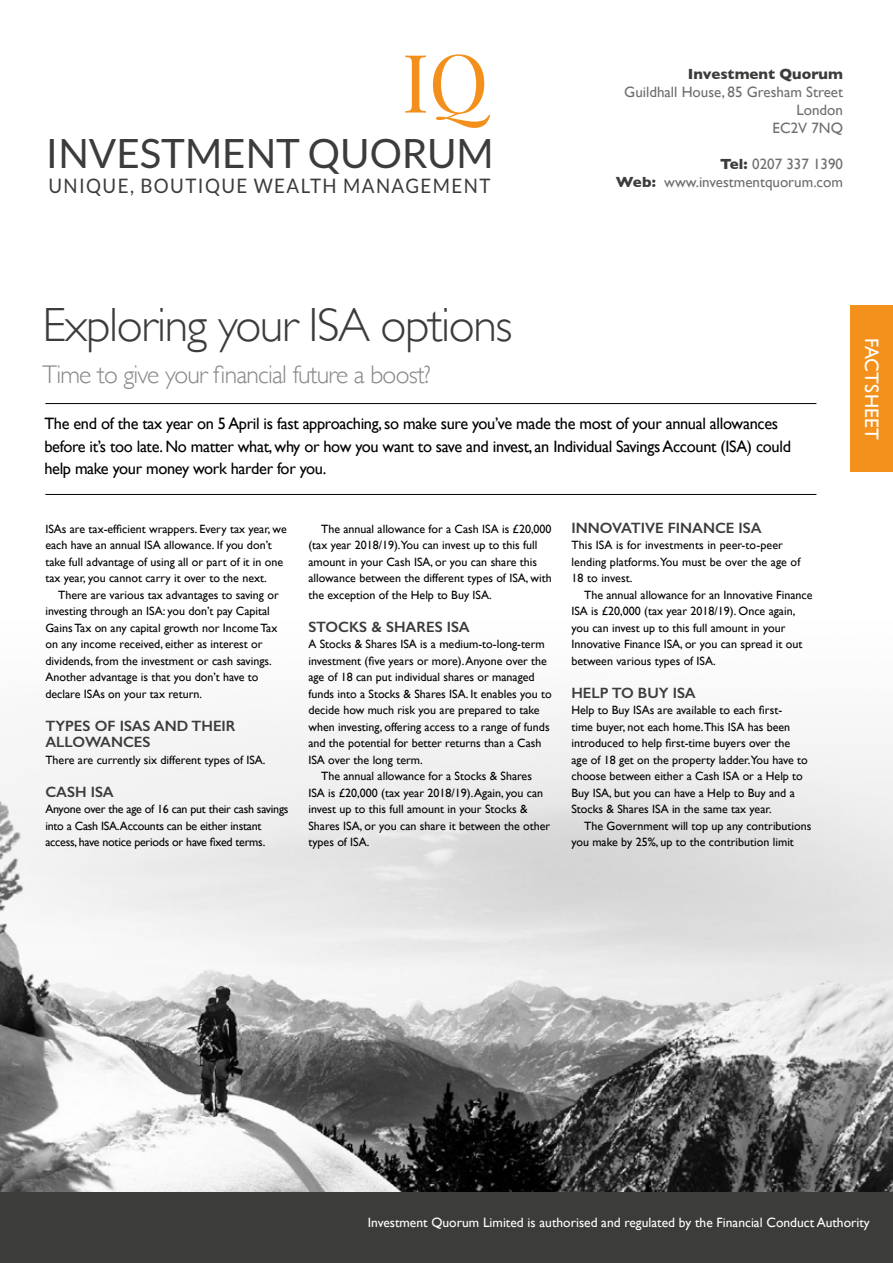
<style>
.page{position:relative;width:893px;height:1263px;background:#fff}
.page>*{position:absolute;margin:0;border:0;box-sizing:border-box;transform-origin:0 0}
.t1{font:80.85px "Playfair Display";color:#f3901b}
.t2{font:300 48px "Gill Sans";letter-spacing:-.03em;color:#3c3c3b}
.t3{font:40.35px "Lato";color:#3c3c3b}
.t4{font:300 25.5px "Gill Sans";letter-spacing:-.03em;color:#878787}
.t5{font:19.95px "Lato";letter-spacing:.075em;color:#3c3c3b;scale:.94 1}
.t6{font:19.5px "Gill Sans";letter-spacing:.01em;color:#fff}
.t7{font:16.5px/22.5px "Gill Sans";letter-spacing:-.02em;color:#000}
.t8{font:15px/18px "Gill Sans";color:#6e6e6e;text-align:right}
.t9{font:600 15px/16.5px "Gill Sans";color:#3c3c3b}
.t10{font:700 15px "Gill Sans";color:#3c3c3b}
.t11{font:13.5px "Gill Sans";color:#fff}
.t12{font:12px/16.5px "Gill Sans";color:#000}
.t13{font:12px/16.5px "Gill Sans";letter-spacing:-.02em;color:#000}
.s1{font-weight:700;color:#3c3c3b}
</style>
<div class="page">
<img style="left:0;top:709px;width:893px;height:483px">
<hr style="left:45px;top:494px;width:771px;height:1px;background:#000">
<hr style="left:45px;top:403px;width:771px;height:1px;background:#000">
<div style="left:0;top:1192px;width:893px;height:71px;background:#3c3c3b"></div>
<div style="left:850px;top:306px;width:43px;height:166px;background:#f3911c"></div>
<h1 class="t1" style="left:402px;top:19px;width:88px">IQ</h1>
<h3 class="t3" style="left:46px;top:131px;width:449px">INVESTMENT QUORUM</h3>
<h3 class="t5" style="left:48px;top:175px;width:472px">UNIQUE, BOUTIQUE WEALTH MANAGEMENT</h3>
<p class="t10" style="left:688px;top:65px;width:157px">Investment Quorum</p>
<p class="t8" style="left:624px;top:83px;width:220px">Guildhall House, 85 Gresham Street<br>London<br>EC2V 7NQ</p>
<p class="t8" style="left:616px;top:155px;width:229px"><span class="s1">Tel:</span> 0207 337 1390<br><span class="s1">Web:</span> www.investmentquorum.com</p>
<h2 class="t2" style="left:43px;top:298px;width:471px">Exploring your ISA options</h2>
<h3 class="t4" style="left:43px;top:360px;width:390px">Time to give your financial future a boost?</h3>
<p class="t7" style="left:44px;top:412px;width:748px">The end of the tax year on 5 April is fast approaching, so make sure you’ve made the most of your annual allowances before it’s too late. No matter what, why or how you want to save and invest, an Individual Savings Account (ISA) could help make your money work harder for you.</p>
<p class="t12" style="left:45px;top:520px;width:243px">ISAs are tax-efficient wrappers. Every tax year, we each have an annual ISA allowance. If you don’t take full advantage of using all or part of it in one tax year, you cannot carry it over to the next.</p>
<p class="t12" style="left:45px;top:586px;width:235px;text-indent:13px">There are various tax advantages to saving or investing through an ISA: you don’t pay Capital Gains Tax on any capital growth nor Income Tax on any income received, either as interest or dividends, from the investment or cash savings.<br>Another advantage is that you don’t have to declare ISAs on your tax return.</p>
<p class="t9" style="left:45px;top:717px;width:192px">TYPES OF ISAS AND THEIR<br>ALLOWANCES</p>
<p class="t12" style="left:45px;top:751px;width:222px">There are currently six different types of ISA.</p>
<p class="t9" style="left:45px;top:783px;width:70px">CASH ISA</p>
<p class="t13" style="left:45px;top:801px;width:245px">Anyone over the age of 16 can put their cash savings into a Cash ISA.Accounts can be either instant access, have notice periods or have fixed terms.</p>
<p class="t12" style="left:308px;top:520px;width:245px;text-indent:13px">The annual allowance for a Cash ISA is £20,000 (tax year 2018/19).You can invest up to this full amount in your Cash ISA, or you can share this allowance between the different types of ISA, with the exception of the Help to Buy ISA.</p>
<p class="t9" style="left:308px;top:618px;width:163px">STOCKS &amp; SHARES ISA</p>
<p class="t12" style="left:308px;top:636px;width:238px">A Stocks &amp; Shares ISA is a medium-to-long-term</p>
<p class="t12" style="left:308px;top:652px;width:240px">investment (five years or more). Anyone over the</p>
<p class="t12" style="left:308px;top:669px;width:228px">age of 18 can put individual shares or managed</p>
<p class="t12" style="left:308px;top:685px;width:245px">funds into a Stocks &amp; Shares ISA. It enables you to</p>
<p class="t12" style="left:308px;top:702px;width:233px">decide how much risk you are prepared to take</p>
<p class="t12" style="left:308px;top:718px;width:243px">when investing, offering access to a range of funds</p>
<p class="t12" style="left:308px;top:735px;width:235px">and the potential for better returns than a Cash</p>
<p class="t12" style="left:308px;top:751px;width:116px">ISA over the long term.</p>
<p class="t12" style="left:321px;top:768px;width:212px">The annual allowance for a Stocks &amp; Shares</p>
<p class="t12" style="left:308px;top:784px;width:236px">ISA is £20,000 (tax year 2018/19). Again, you can</p>
<p class="t12" style="left:308px;top:801px;width:221px">invest up to this full amount in your Stocks &amp;</p>
<p class="t12" style="left:308px;top:817px;width:243px">Shares ISA, or you can share it between the other</p>
<p class="t12" style="left:308px;top:834px;width:63px">types of ISA.</p>
<p class="t9" style="left:571px;top:519px;width:192px">INNOVATIVE FINANCE ISA</p>
<p class="t12" style="left:571px;top:537px;width:230px">This ISA is for investments in peer-to-peer lending platforms.You must be over the age of<br>18 to invest.</p>
<p class="t12" style="left:571px;top:586px;width:243px;text-indent:13px">The annual allowance for an Innovative Finance ISA is £20,000 (tax year 2018/19). Once again, you can invest up to this full amount in your Innovative Finance ISA, or you can spread it out between various types of ISA.</p>
<p class="t9" style="left:571px;top:684px;width:126px">HELP TO BUY ISA</p>
<p class="t12" style="left:571px;top:702px;width:238px">Help to Buy ISAs are available to each first-<br>time buyer, not each home.This ISA has been introduced to help first-time buyers over the age of 18 get on the property ladder.You have to choose between either a Cash ISA or a Help to Buy ISA, but you can have a Help to Buy and a Stocks &amp; Shares ISA in the same tax year.</p>
<p class="t12" style="left:571px;top:817px;width:242px;text-indent:13px">The Government will top up any contributions you make by 25%, up to the contribution limit</p>
<h3 class="t6" style="left:883px;top:338px;width:104px;rotate:90deg">FACTSHEET</h3>
<p class="t11" style="left:368px;top:1215px;width:503px">Investment Quorum Limited is authorised and regulated by the Financial Conduct Authority</p>
</div>
